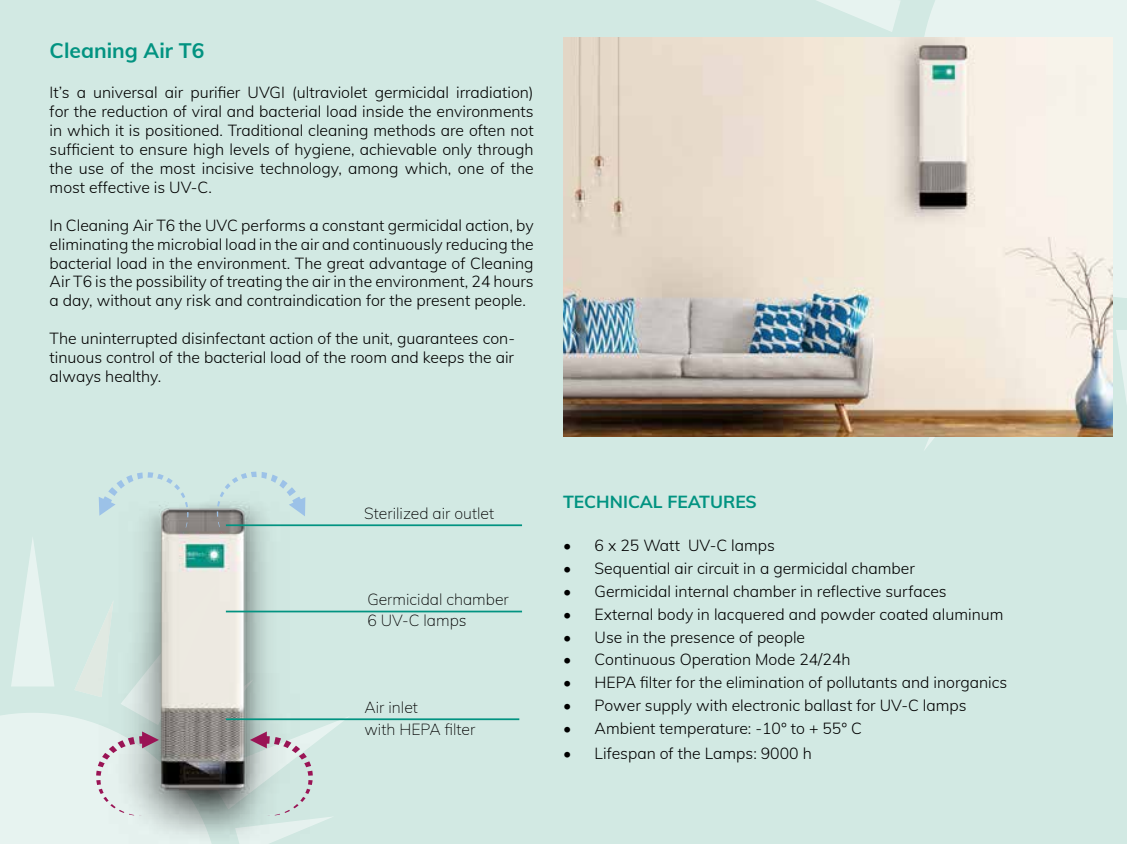
<style>
.page{position:relative;width:1127px;height:844px;background:#fff}
.page>*{position:absolute;margin:0;border:0;box-sizing:border-box;transform-origin:0 0}
.t1{font:700 21px "Muli";color:#029381}
.t2{font:700 17.5px "Muli";color:#029381}
.t3{font:300 15.75px/18.9px "Muli";color:#000;text-align:justify}
.t4{font:200 15.75px/21px "Muli";color:#000}
</style>
<div class="page">
<div style="left:0;top:0;width:1126px;height:843px;background:#d2e9e3"></div>
<svg style="left:919px;top:0;width:207px;height:298px;background:#e6f2ef"></svg>
<svg style="left:1115px;top:330px;width:11px;height:179px;background:#d5eae5"></svg>
<svg style="left:782px;top:0;width:118px;height:32px;background:#d9ece7"></svg>
<div style="left:763px;top:437px;width:273px;height:14px;background:#d2e9e3"></div>
<img style="left:563px;top:37px;width:548px;height:400px">
<hr style="left:226px;top:524px;width:296px;height:2px;background:#029381">
<hr style="left:226px;top:610px;width:296px;height:2px;background:#029381">
<hr style="left:226px;top:718px;width:293px;height:2px;background:#029381">
<svg style="left:0;top:471px;width:350px;height:372px;background:#cad9d5"></svg>
<h1 class="t1" style="left:50px;top:35px;width:156px">Cleaning Air T6</h1>
<p class="t3" style="left:50px;top:82px;width:485px">It’s a universal air purifier UVGI (ultraviolet germicidal irradiation) for the reduction of viral and bacterial load inside the environments in which it is positioned. Traditional cleaning methods are often not sufficient to ensure high levels of hygiene, achievable only through the use of the most incisive technology, among which, one of the most effective is UV-C.</p>
<p class="t3" style="left:50px;top:215px;width:485px">In Cleaning Air T6 the UVC performs a constant germicidal action, by eliminating the microbial load in the air and continuously reducing the bacterial load in the environment. The great advantage of Cleaning Air T6 is the possibility of treating the air in the environment, 24 hours a day, without any risk and contraindication for the present people.</p>
<p class="t3" style="left:50px;top:328px;width:467px">The uninterrupted disinfectant action of the unit, guarantees con&shy;tinuous control of the bacterial load of the room and keeps the air always healthy.</p>
<p class="t4" style="left:364px;top:501px;width:131px">Sterilized air outlet</p>
<p class="t4" style="left:367px;top:587px;width:143px">Germicidal chamber<br>6 UV-C lamps</p>
<p class="t4" style="left:364px;top:694px;width:112px;line-height:22.8px">Air inlet<br>with HEPA filter</p>
<p class="t2" style="left:563px;top:488px;width:195px">TECHNICAL FEATURES</p>
<p class="t3" style="left:563px;top:535px;width:213px">• 6 x 25 Watt UV-C lamps</p>
<p class="t3" style="left:563px;top:558px;width:353px">• Sequential air circuit in a germicidal chamber</p>
<p class="t3" style="left:563px;top:581px;width:385px">• Germicidal internal chamber in reflective surfaces</p>
<p class="t3" style="left:563px;top:603px;width:442px">• External body in lacquered and powder coated aluminum</p>
<p class="t3" style="left:563px;top:626px;width:243px">• Use in the presence of people</p>
<p class="t3" style="left:563px;top:649px;width:289px">• Continuous Operation Mode 24/24h</p>
<p class="t3" style="left:563px;top:672px;width:445px">• HEPA filter for the elimination of pollutants and inorganics</p>
<p class="t3" style="left:563px;top:694px;width:405px">• Power supply with electronic ballast for UV-C lamps</p>
<p class="t3" style="left:563px;top:717px;width:300px">• Ambient temperature: -10° to + 55° C</p>
<p class="t3" style="left:563px;top:742px;width:250px">• Lifespan of the Lamps: 9000 h</p>
</div>
